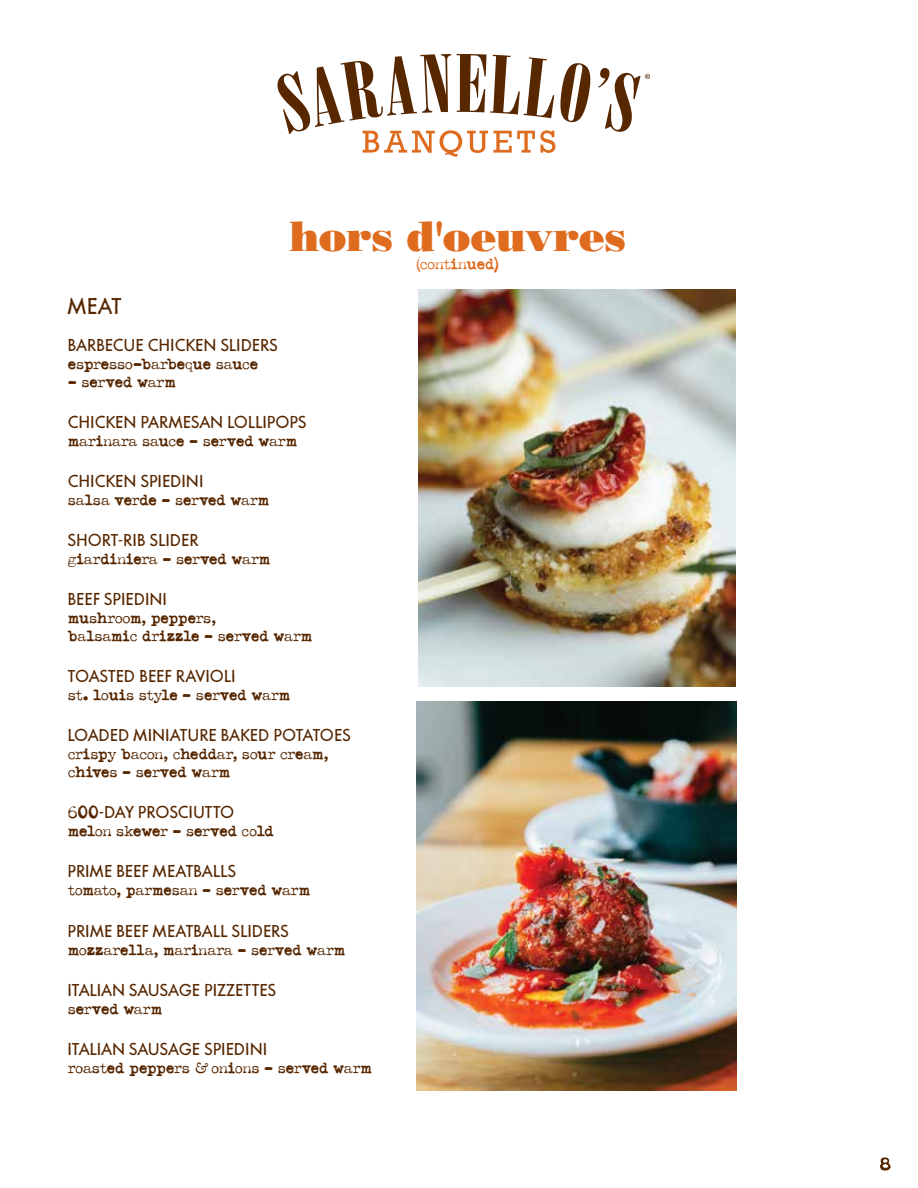
<style>
.page{position:relative;width:918px;height:1188px;background:#fff}
.page>*{position:absolute;margin:0;border:0;box-sizing:border-box;transform-origin:0 0}
.t1{font:42px "Bodoni Std Poster";letter-spacing:-.005em;color:#df6c1e}
.t2{font:24px "Tempo Grunge";color:#572700}
.t3{font:18px "Tempo Grunge";letter-spacing:.02em;color:#572700}
.t4{font:15px/18px "Typeka Mix";letter-spacing:-.005em;color:#572700}
.t5{font:15px "Typeka Mix";letter-spacing:-.005em;color:#df6c1e}
.s1{font-family:"Typeka Mix"}
.s2{font-family:"Adobe Caslon Pro";font-weight:600;font-style:italic}
</style>
<div class="page">
<svg style="left:598px;top:68px;width:52px;height:64px"></svg>
<svg style="left:277px;top:54px;width:314px;height:103px"></svg>
<img style="left:418px;top:290px;width:318px;height:396px">
<img style="left:417px;top:702px;width:319px;height:389px">
<svg style="left:880px;top:1158px;width:11px;height:13px"></svg>
<h1 class="t1" style="left:289px;top:211px;width:338px">hors d'oeuvres</h1>
<p class="t5" style="left:416px;top:256px;width:84px">(continued)</p>
<h2 class="t2" style="left:68px;top:292px;width:55px">MEAT</h2>
<p class="t3" style="left:68px;top:334px;width:211px">BARBECUE CHICKEN SLIDERS</p>
<p class="t4" style="left:68px;top:355px;width:192px">espresso-barbeque sauce</p>
<p class="t4" style="left:68px;top:373px;width:109px">– served warm</p>
<p class="t3" style="left:68px;top:411px;width:240px">CHICKEN PARMESAN LOLLIPOPS</p>
<p class="t4" style="left:68px;top:432px;width:231px">marinara sauce – served warm</p>
<p class="t3" style="left:68px;top:470px;width:137px">CHICKEN SPIEDINI</p>
<p class="t4" style="left:68px;top:491px;width:203px">salsa verde – served warm</p>
<p class="t3" style="left:68px;top:529px;width:132px">SHORT-RIB SLIDER</p>
<p class="t4" style="left:68px;top:550px;width:204px">giardiniera – served warm</p>
<p class="t3" style="left:68px;top:589px;width:100px">BEEF SPIEDINI</p>
<p class="t4" style="left:68px;top:609px;width:246px">mushroom, peppers,<br>balsamic drizzle – served warm</p>
<p class="t3" style="left:68px;top:666px;width:169px">TOASTED BEEF RAVIOLI</p>
<p class="t4" style="left:68px;top:686px;width:224px">st. louis style - served warm</p>
<p class="t3" style="left:68px;top:725px;width:284px">LOADED MINIATURE BAKED POTATOES</p>
<p class="t4" style="left:68px;top:745px;width:262px">crispy bacon, cheddar, sour cream, chives - served warm</p>
<p class="t3" style="left:68px;top:802px;width:168px"><span class="s1">600</span>-DAY PROSCIUTTO</p>
<p class="t4" style="left:68px;top:822px;width:208px">melon skewer – served cold</p>
<p class="t3" style="left:68px;top:861px;width:170px">PRIME BEEF MEATBALLS</p>
<p class="t4" style="left:68px;top:882px;width:244px">tomato, parmesan – served warm</p>
<p class="t3" style="left:68px;top:920px;width:222px">PRIME BEEF MEATBALL SLIDERS</p>
<p class="t4" style="left:68px;top:941px;width:279px">mozzarella, marinara – served warm</p>
<p class="t3" style="left:68px;top:979px;width:210px">ITALIAN SAUSAGE PIZZETTES</p>
<p class="t4" style="left:68px;top:1000px;width:96px">served warm</p>
<p class="t3" style="left:68px;top:1038px;width:201px">ITALIAN SAUSAGE SPIEDINI</p>
<p class="t4" style="left:68px;top:1059px;width:306px">roasted peppers <span class="s2">&amp;</span> onions - served warm</p>
</div>
